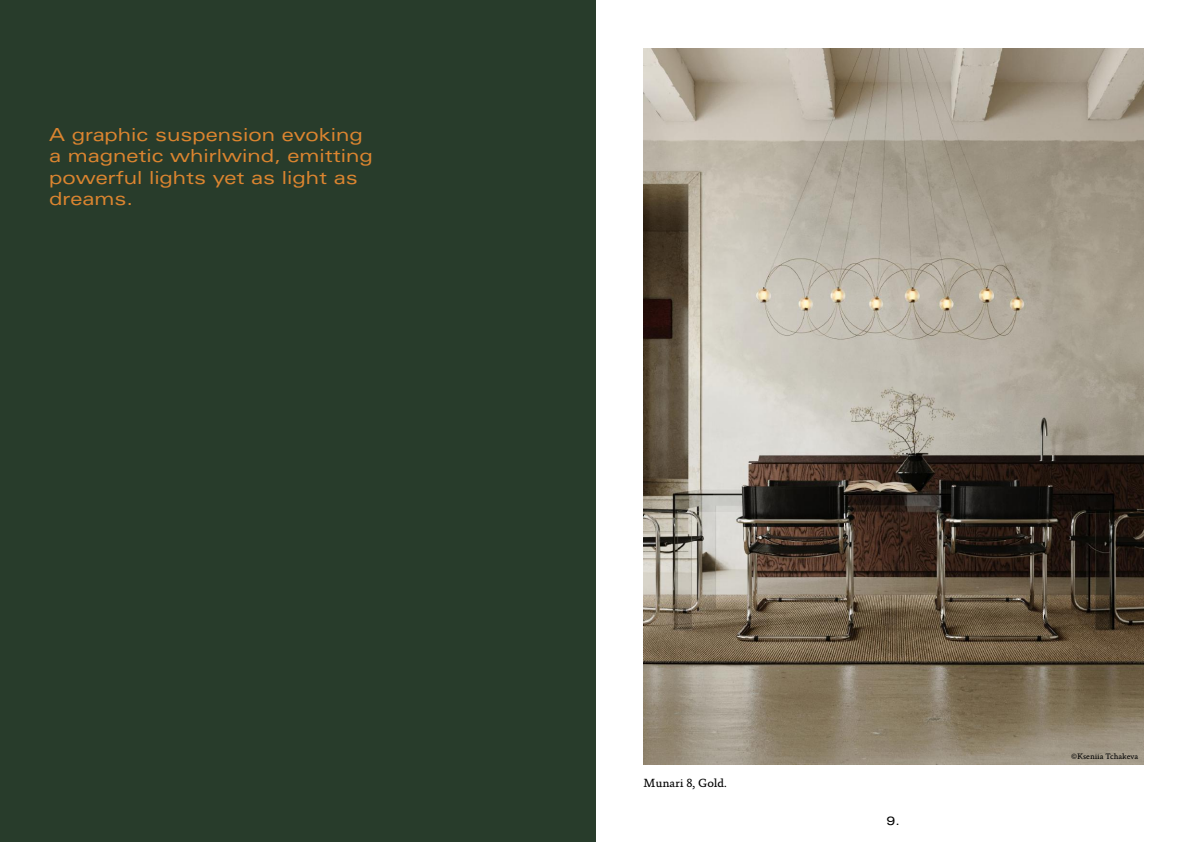
<style>
.page{position:relative;width:1191px;height:842px;background:#fff}
.page>*{position:absolute;margin:0;border:0;box-sizing:border-box;transform-origin:0 0}
.t1{font:expanded 18px/21.6px "Univers LT Std";color:#dc8530}
.t2{font:12px "Absara OT";color:#000}
.t3{font:expanded 12px "Univers LT Std";color:#000}
.t4{font:8px "Absara OT";color:#000}
</style>
<div class="page">
<div style="left:0;top:0;width:595px;height:842px;background:#283c2b"></div>
<img style="left:643px;top:48px;width:500px;height:716px">
<p class="t1" style="left:49px;top:123px;width:325px">A graphic suspension evoking a magnetic whirlwind, emitting powerful lights yet as light as dreams.</p>
<p class="t2" style="left:643px;top:776px;width:85px">Munari 8, Gold.</p>
<p class="t3" style="left:886px;top:814px;width:15px">9.</p>
<p class="t4" style="left:1071px;top:752px;width:68px">©Kseniia Tchakeva</p>
</div>
